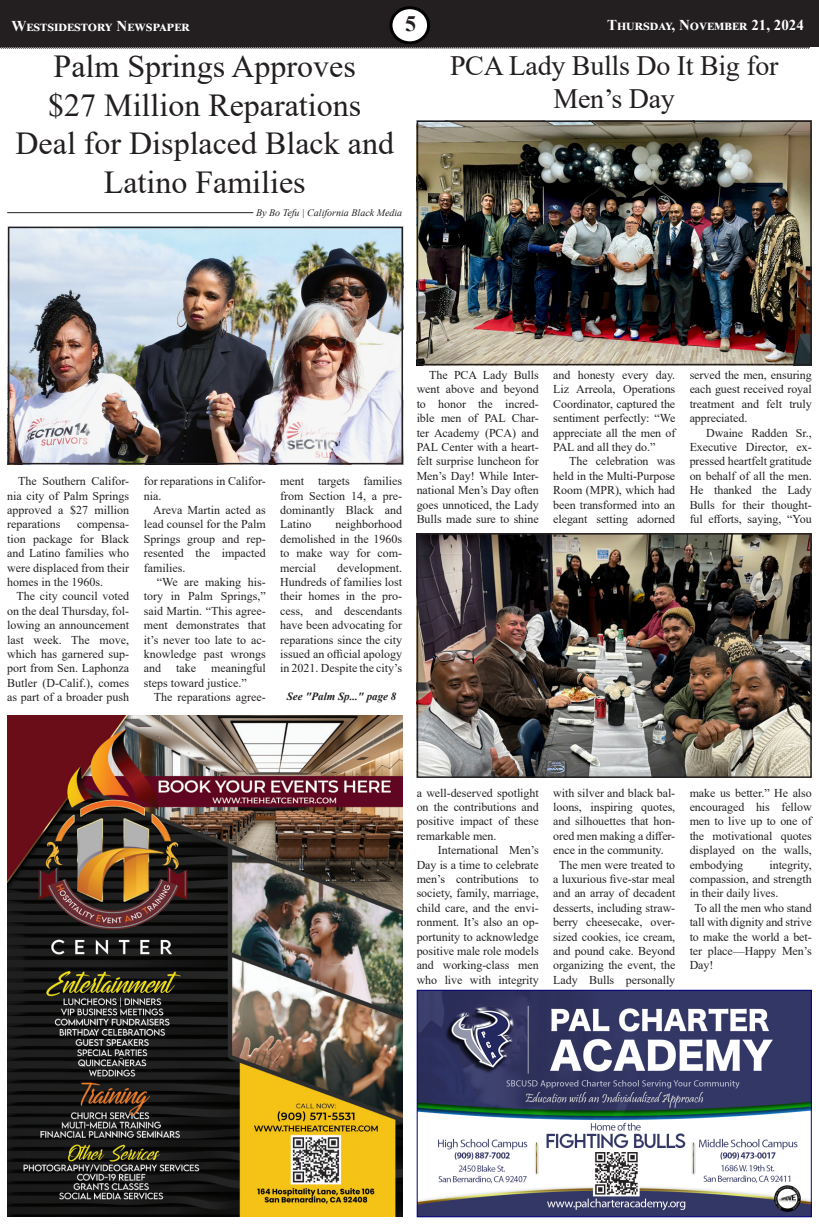
<style>
.page{position:relative;width:819px;height:1224px;background:#fff}
.page>*{position:absolute;margin:0;border:0;box-sizing:border-box;transform-origin:0 0}
.t1{font:32px/38.4px "Times New Roman";color:#231f20;text-align:center}
.t2{font:28px/33.6px "Times New Roman";letter-spacing:-.01em;color:#231f20;text-align:center}
.t3{font:700 22px "Times New Roman";color:#231f20}
.t4{font:700 15px "Times New Roman";color:#fff}
.t5{font:12px/14.4px "Times New Roman";letter-spacing:-.005em;color:#231f20;text-align:justify}
.t6{font:italic 700 11px "Times New Roman";color:#231f20}
.t7{font:italic 10px "Times New Roman";color:#231f20}
</style>
<div class="page">
<div style="left:0;top:0;width:819px;height:46px;background:#231f20"></div>
<svg style="left:0;top:44px;width:813px;height:5px"></svg>
<div style="left:391px;top:8px;width:38px;height:35px;background:#fff;border-radius:50%"></div>
<div style="left:389px;top:6px;width:41px;height:38px;border:3px solid #000;border-radius:50%"></div>
<img style="left:7px;top:715px;width:395px;height:501px">
<img style="left:419px;top:992px;width:391px;height:223px">
<div style="left:417px;top:990px;width:395px;height:227px;border:1px solid #000080"></div>
<img style="left:774px;top:1185px;width:28px;height:27px">
<img style="left:420px;top:536px;width:389px;height:239px">
<div style="left:417px;top:533px;width:395px;height:245px;border:2px solid #231f20"></div>
<img style="left:420px;top:123px;width:389px;height:239px">
<div style="left:417px;top:120px;width:395px;height:245px;border:2px solid #231f20"></div>
<hr style="left:7px;top:212px;width:246px;height:1px;background:#231f20">
<img style="left:11px;top:230px;width:389px;height:231px">
<div style="left:8px;top:227px;width:395px;height:237px;border:2px solid #231f20"></div>
<p class="t4" style="left:11px;top:15px;width:180px">Westsidestory Newspaper</p>
<h3 class="t3" style="left:405px;top:8px;width:12px">5</h3>
<p class="t4" style="left:607px;top:14px;width:198px">Thursday, November 21, 2024</p>
<p class="t1" style="left:54px;top:47px;width:304px">Palm Springs Approves</p>
<p class="t1" style="left:48px;top:85px;width:314px">$27 Million Reparations</p>
<p class="t1" style="left:15px;top:123px;width:380px">Deal for Displaced Black and<br>Latino Families</p>
<p class="t7" style="left:256px;top:206px;width:148px">By Bo Tefu | California Black Media</p>
<p class="t2" style="left:450px;top:48px;width:330px">PCA Lady Bulls Do It Big for<br>Men’s Day</p>
<p class="t5" style="left:7px;top:474px;width:124px;text-indent:11px">The Southern Califor&shy;nia city of Palm Springs approved a $27 million reparations</p>
<p class="t5" style="left:7px;top:517px;width:124px;text-indent:70px">compensa&shy;tion package for Black and Latino families who were displaced from their homes in the 1960s.</p>
<p class="t5" style="left:7px;top:589px;width:124px;text-indent:9px">The city council voted on the deal Thursday, fol&shy;lowing an announcement last week. The move, which has garnered sup&shy;port from Sen. Laphonza Butler (D-Calif.), comes as part of a broader push</p>
<p class="t5" style="left:144px;top:474px;width:124px">for reparations in Califor&shy;nia.</p>
<p class="t5" style="left:144px;top:502px;width:124px;text-indent:10px">Areva Martin acted as lead counsel for the Palm Springs group and rep&shy;resented the impacted families.</p>
<p class="t5" style="left:144px;top:574px;width:124px;text-indent:13px">“We are making his&shy;tory in Palm Springs,” said Martin. “This agree&shy;ment demonstrates that it’s never too late to ac&shy;knowledge past wrongs and</p>
<p class="t5" style="left:144px;top:661px;width:124px;text-indent:67px">meaningful steps toward justice.”</p>
<p class="t5" style="left:154px;top:690px;width:114px">The reparations agree-</p>
<p class="t5" style="left:176px;top:661px;width:21px">take</p>
<p class="t5" style="left:280px;top:474px;width:124px">ment targets families from Section 14, a pre&shy;dominantly Black and Latino</p>
<p class="t5" style="left:280px;top:517px;width:124px;text-indent:55px">neighborhood demolished in the 1960s to make way for com&shy;mercial</p>
<p class="t5" style="left:280px;top:560px;width:124px;text-indent:57px">development.<br>Hundreds of families lost their homes in the pro&shy;cess, and descendants have been advocating for reparations since the city issued an official apology in 2021. Despite the city’s</p>
<p class="t6" style="left:287px;top:688px;width:111px">See "Palm Sp..." page 8</p>
<p class="t5" style="left:417px;top:367px;width:124px;text-indent:13px">The PCA Lady Bulls went above and beyond to honor the incred&shy;ible men of PAL Char&shy;ter Academy (PCA) and PAL Center with a heart&shy;felt surprise luncheon for Men’s Day! While Inter&shy;national Men’s Day often goes unnoticed, the Lady Bulls made sure to shine</p>
<p class="t5" style="left:553px;top:367px;width:124px">and honesty every day.<br>Liz Arreola, Operations Coordinator, captured the sentiment perfectly: “We appreciate all the men of PAL and all they do.”</p>
<p class="t5" style="left:553px;top:454px;width:124px;text-indent:16px">The celebration was held in the Multi-Purpose Room (MPR), which had been transformed into an elegant setting adorned</p>
<p class="t5" style="left:690px;top:367px;width:124px">served the men, ensuring each guest received royal treatment and felt truly appreciated.</p>
<p class="t5" style="left:690px;top:425px;width:124px;text-indent:17px">Dwaine Radden Sr., Executive Director, ex&shy;pressed heartfelt gratitude on behalf of all the men.<br>He thanked the Lady Bulls for their thought&shy;ful efforts, saying, “You</p>
<p class="t5" style="left:417px;top:785px;width:124px">a well-deserved spotlight on the contributions and positive impact of these remarkable men.</p>
<p class="t5" style="left:417px;top:843px;width:124px;text-indent:21px">International Men’s Day is a time to celebrate men’s contributions to society, family, marriage, child care, and the envi&shy;ronment. It’s also an op&shy;portunity to acknowledge positive male role models and working-class men who live with integrity</p>
<p class="t5" style="left:553px;top:785px;width:124px">with silver and black bal&shy;loons, inspiring quotes, and silhouettes that hon&shy;ored men making a differ&shy;ence in the community.</p>
<p class="t5" style="left:553px;top:857px;width:124px;text-align:center">The men were treated to a luxurious five-star meal and an array of decadent desserts, including straw&shy;berry cheesecake, over&shy;sized cookies, ice cream, and pound cake. Beyond organizing the event, the<br>Lady Bulls personally</p>
<p class="t5" style="left:690px;top:785px;width:124px">make us better.” He also encouraged his fellow men to live up to one of the motivational quotes displayed on the walls, embodying</p>
<p class="t5" style="left:690px;top:857px;width:124px;text-indent:80px">integrity, compassion, and strength in their daily lives.</p>
<p class="t5" style="left:690px;top:900px;width:124px;text-indent:5px">To all the men who stand tall with dignity and strive to make the world a bet&shy;ter place—Happy Men’s Day!</p>
</div>
